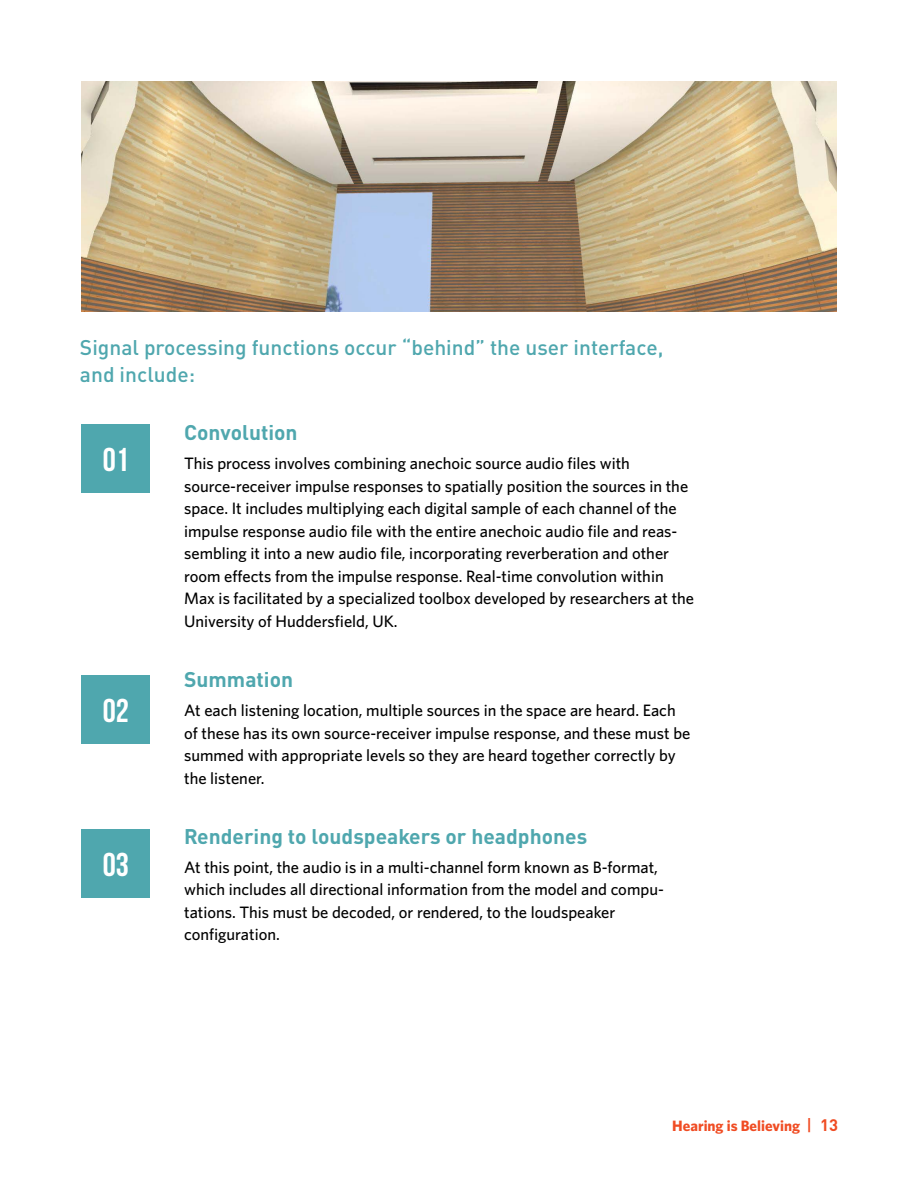
<style>
.page{position:relative;width:918px;height:1188px;background:#fff}
.page>*{position:absolute;margin:0;border:0;box-sizing:border-box;transform-origin:0 0}
.t1{font:700 33px "Bebas Neue";color:#fff}
.t2{font:500 21px/27px "DINOT";color:#4fa7ae}
.t3{font:700 21px "DINOT";color:#4fa7ae}
.t4{font:500 16.5px/22.5px "Whitney HTF";color:#000}
.t5{font:700 15px "Whitney HTF";color:#f04c23}
.s1{font-family:"DINOT";font-weight:500;font-size:16.5px}
.s2{font-family:"DINOT";font-size:16.5px}
</style>
<div class="page">
<div style="left:82px;top:424px;width:68px;height:69px;background:#4fa7ae"></div>
<div style="left:82px;top:676px;width:68px;height:68px;background:#4fa7ae"></div>
<div style="left:82px;top:830px;width:68px;height:68px;background:#4fa7ae"></div>
<img style="left:82px;top:82px;width:755px;height:229px">
<p class="t2" style="left:80px;top:333px;width:585px">Signal processing functions occur “behind” the user interface, and include:</p>
<h1 class="t1" style="left:103px;top:441px;width:28px">01</h1>
<h1 class="t1" style="left:103px;top:692px;width:28px">02</h1>
<h1 class="t1" style="left:103px;top:847px;width:28px">03</h1>
<p class="t3" style="left:184px;top:416px;width:115px">Convolution</p>
<p class="t4" style="left:184px;top:452px;width:512px">This process involves combining anechoic source audio files with source-receiver impulse responses to spatially position the sources in the space. It includes multiplying each digital sample of each channel of the impulse response audio file with the entire anechoic audio file and reas&shy;sembling it into a new audio file, incorporating reverberation and other room effects from the impulse response. Real-time convolution within Max is facilitated by a specialized toolbox developed by researchers at the University of Huddersfield, UK.</p>
<p class="t3" style="left:184px;top:663px;width:111px">Summation</p>
<p class="t4" style="left:184px;top:699px;width:508px">At each listening location, multiple sources in the space are heard. Each of these has its own source-receiver impulse response, and these must be summed with appropriate levels so they are heard together correctly by the listener.</p>
<p class="t3" style="left:184px;top:820px;width:405px">Rendering to loudspeakers or headphones</p>
<p class="t4" style="left:184px;top:856px;width:481px">At this point, the audio is in a multi-channel form known as B-format, which includes all directional information from the model and compu&shy;tations. This must be decoded, or rendered, to the loudspeaker configuration.</p>
<p class="t5" style="left:672px;top:1117px;width:167px">Hearing is Believing <span class="s1">|</span> <span class="s2">13</span></p>
</div>
